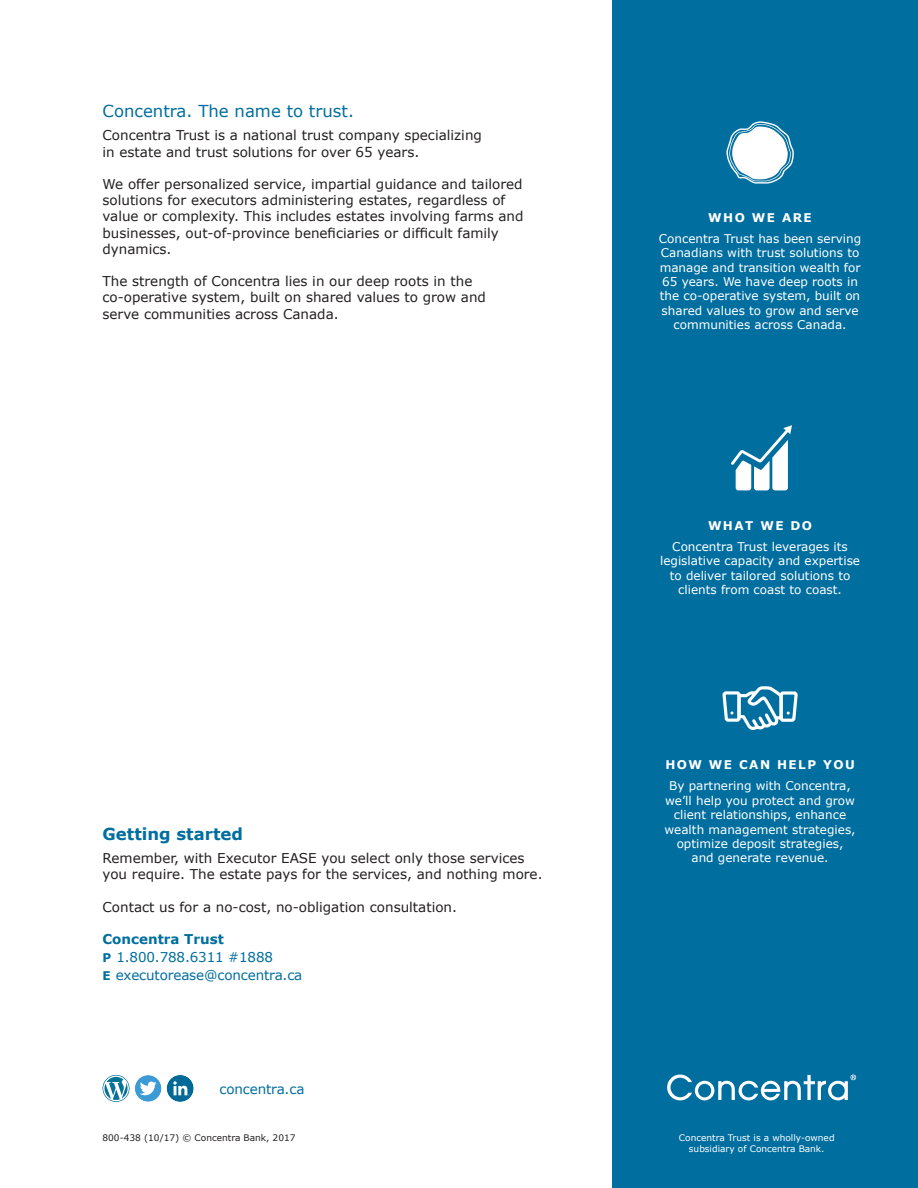
<style>
.page{position:relative;width:918px;height:1188px;background:#fff}
.page>*{position:absolute;margin:0;border:0;box-sizing:border-box;transform-origin:0 0}
.t1{font:16.5px "Verdana";color:#006e9f}
.t2{font:700 16.5px "Verdana";color:#006e9f}
.t3{font:13.5px/16.2px "Verdana";color:#231f20}
.t4{font:13.5px "Verdana";letter-spacing:-.01em;color:#006e9f}
.t5{font:700 13.5px "Verdana";color:#006e9f}
.t6{font:12px/14.4px "Verdana";color:#fff;text-align:center}
.t7{font:700 12px "Verdana";letter-spacing:.12em;color:#fff}
.t8{font:9px/10.8px "Verdana";color:#fff;text-align:center}
.t9{font:9px "Verdana";color:#231f20}
.s1{font-weight:700;font-size:12px}
</style>
<div class="page">
<div style="left:612px;top:0;width:306px;height:1188px;background:#006e9f"></div>
<svg style="left:726px;top:121px;width:68px;height:63px"></svg>
<div style="left:135px;top:1075px;width:26px;height:27px;background:#3c9bd5;border-radius:50%"></div>
<svg style="left:140px;top:1082px;width:17px;height:13px"></svg>
<svg style="left:103px;top:1075px;width:27px;height:27px"></svg>
<svg style="left:103px;top:1076px;width:26px;height:25px"></svg>
<div style="left:167px;top:1075px;width:27px;height:27px;background:#006998;border-radius:50%"></div>
<svg style="left:173px;top:1081px;width:16px;height:15px"></svg>
<svg style="left:731px;top:425px;width:61px;height:65px"></svg>
<svg style="left:722px;top:686px;width:76px;height:44px"></svg>
<svg style="left:667px;top:1075px;width:189px;height:25px"></svg>
<h2 class="t1" style="left:103px;top:101px;width:253px">Concentra. The name to trust.</h2>
<p class="t3" style="left:103px;top:128px;width:381px">Concentra Trust is a national trust company specializing in estate and trust solutions for over 65 years.</p>
<p class="t3" style="left:103px;top:176px;width:423px">We offer personalized service, impartial guidance and tailored solutions for executors administering estates, regardless of value or complexity. This includes estates involving farms and businesses, out-of-province beneficiaries or difficult family dynamics.</p>
<p class="t3" style="left:103px;top:273px;width:385px">The strength of Concentra lies in our deep roots in the co-operative system, built on shared values to grow and serve communities across Canada.</p>
<h3 class="t2" style="left:103px;top:823px;width:142px">Getting started</h3>
<p class="t3" style="left:103px;top:850px;width:442px">Remember, with Executor EASE you select only those services you require. The estate pays for the services, and nothing more.</p>
<p class="t3" style="left:103px;top:899px;width:356px">Contact us for a no-cost, no-obligation consultation.</p>
<p class="t5" style="left:103px;top:930px;width:123px">Concentra Trust</p>
<p class="t4" style="left:103px;top:948px;width:172px"><span class="s1">P</span> 1.800.788.6311 #1888</p>
<p class="t4" style="left:103px;top:966px;width:201px"><span class="s1">E</span> executorease@concentra.ca</p>
<p class="t4" style="left:220px;top:1080px;width:86px">concentra.ca</p>
<p class="t9" style="left:103px;top:1132px;width:194px">800-438 (10/17) © Concentra Bank, 2017</p>
<h3 class="t7" style="left:708px;top:210px;width:105px">WHO WE ARE</h3>
<p class="t6" style="left:659px;top:232px;width:204px">Concentra Trust has been serving<br>Canadians with trust solutions to manage and transition wealth for<br>65 years. We have deep roots in the co-operative system, built on shared values to grow and serve communities across Canada.</p>
<h3 class="t7" style="left:708px;top:518px;width:106px">WHAT WE DO</h3>
<p class="t6" style="left:660px;top:539px;width:201px">Concentra Trust leverages its legislative capacity and expertise to deliver tailored solutions to clients from coast to coast.</p>
<h3 class="t7" style="left:665px;top:757px;width:191px">HOW WE CAN HELP YOU</h3>
<p class="t6" style="left:664px;top:779px;width:193px">By partnering with Concentra, we’ll help you protect and grow client relationships, enhance wealth management strategies, optimize deposit strategies, and generate revenue.</p>
<p class="t8" style="left:679px;top:1132px;width:157px">Concentra Trust is a wholly-owned subsidiary of Concentra Bank.</p>
</div>
